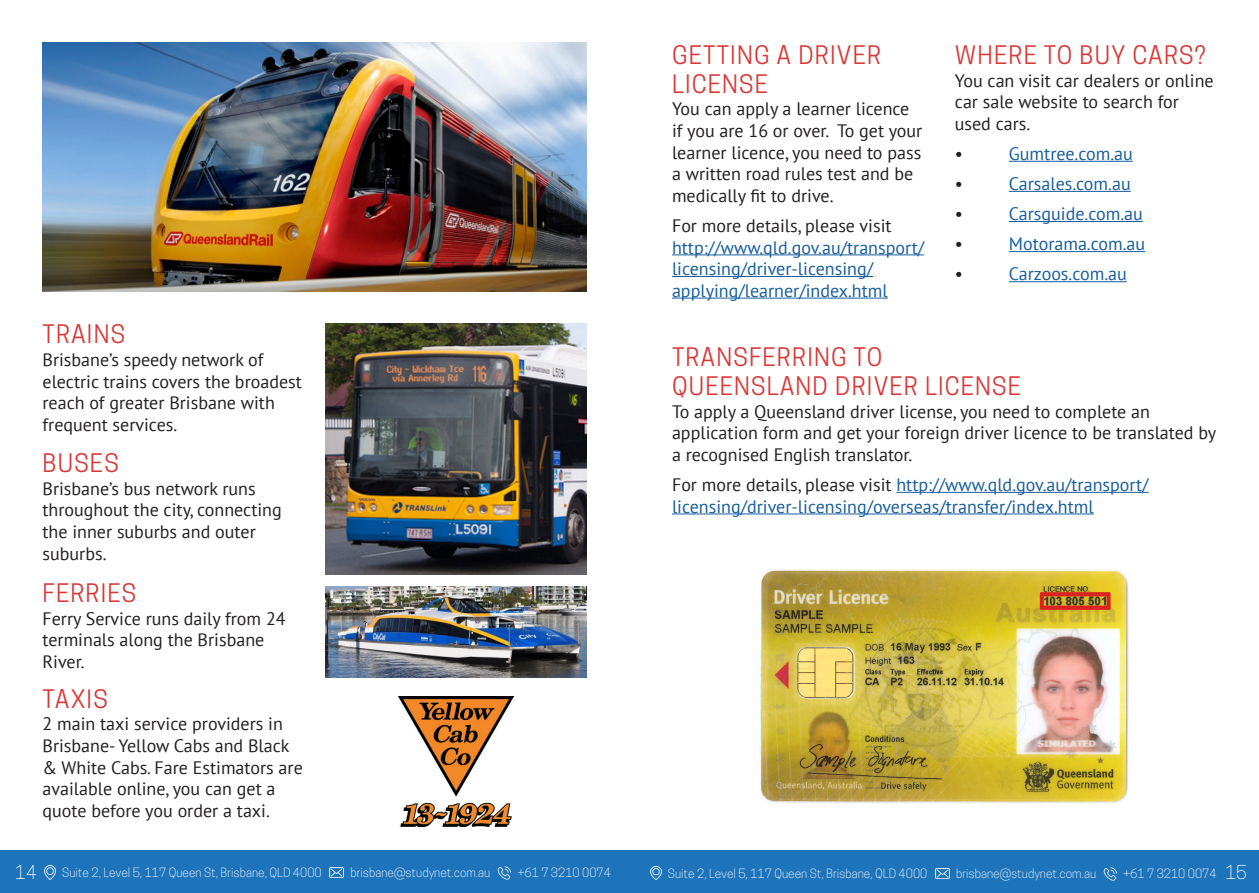
<style>
.page{position:relative;width:1259px;height:893px;background:#fff}
.page>*{position:absolute;margin:0;border:0;box-sizing:border-box;transform-origin:0 0}
.t1{font:24px/28.8px "Cooper Hewitt";letter-spacing:.05em;color:#d93736}
.body{font:18px/21.6px "PT Sans";color:#231f20}
.body-2{font:18px/21.6px "PT Sans";color:#175d9e}
.t2{font:300 18px "Cooper Hewitt";color:#fff}
.t3{font:300 12px "Cooper Hewitt";color:#fff}
.s1{color:#231f20}
.s2{font-size:18px}
</style>
<div class="page">
<img style="left:43px;top:43px;width:544px;height:248px">
<img style="left:325px;top:323px;width:262px;height:251px">
<img style="left:325px;top:586px;width:262px;height:92px">
<img style="left:399px;top:697px;width:114px;height:129px">
<hr style="left:672px;top:254px;width:252px;height:1px;background:#175d9e">
<hr style="left:672px;top:276px;width:201px;height:1px;background:#175d9e">
<hr style="left:672px;top:298px;width:216px;height:1px;background:#175d9e">
<hr style="left:1009px;top:161px;width:124px;height:1px;background:#175d9e">
<hr style="left:1009px;top:191px;width:121px;height:1px;background:#175d9e">
<hr style="left:1009px;top:221px;width:133px;height:1px;background:#175d9e">
<hr style="left:1009px;top:251px;width:136px;height:1px;background:#175d9e">
<hr style="left:1009px;top:281px;width:118px;height:1px;background:#175d9e">
<hr style="left:896px;top:492px;width:252px;height:1px;background:#175d9e">
<hr style="left:672px;top:513px;width:421px;height:1px;background:#175d9e">
<img style="left:759px;top:569px;width:369px;height:234px">
<div style="left:0;top:851px;width:1258px;height:42px;background:#1e74bb"></div>
<svg style="left:45px;top:866px;width:11px;height:13px"></svg>
<img style="left:330px;top:867px;width:14px;height:11px">
<img style="left:497px;top:866px;width:14px;height:14px">
<svg style="left:650px;top:867px;width:11px;height:13px"></svg>
<img style="left:935px;top:868px;width:14px;height:11px">
<img style="left:1103px;top:867px;width:14px;height:14px">
<p class="t1" style="left:43px;top:320px;width:84px">TRAINS</p>
<p class="body" style="left:43px;top:349px;width:261px">Brisbane’s speedy network of electric trains covers the broadest reach of greater Brisbane with frequent services.</p>
<p class="t1" style="left:43px;top:449px;width:78px">BUSES</p>
<p class="body" style="left:43px;top:477px;width:241px">Brisbane’s bus network runs throughout the city, connecting the inner suburbs and outer suburbs.</p>
<p class="t1" style="left:43px;top:578px;width:95px">FERRIES</p>
<p class="body" style="left:43px;top:607px;width:245px">Ferry Service runs daily from 24 terminals along the Brisbane<br>River.</p>
<p class="t1" style="left:43px;top:684px;width:67px">TAXIS</p>
<p class="body" style="left:43px;top:713px;width:262px">2 main taxi service providers in<br>Brisbane- Yellow Cabs and Black &amp; White Cabs. Fare Estimators are available online, you can get a quote before you order a taxi.</p>
<p class="t1" style="left:672px;top:41px;width:211px">GETTING A DRIVER<br>LICENSE</p>
<p class="body" style="left:672px;top:98px;width:252px">You can apply a learner licence if you are 16 or over. To get your learner licence, you need to pass a written road rules test and be medically fit to drive.</p>
<p class="body-2" style="left:672px;top:214px;width:254px"><span class="s1">For more details, please visit </span>http://www.qld.gov.au/transport/ licensing/driver-licensing/ applying/learner/index.html</p>
<p class="t1" style="left:955px;top:41px;width:252px">WHERE TO BUY CARS?</p>
<p class="body" style="left:955px;top:69px;width:260px">You can visit car dealers or online car sale website to search for used cars.</p>
<p class="body" style="left:955px;top:142px;width:10px">•</p>
<p class="body-2" style="left:1009px;top:142px;width:125px">Gumtree.com.au</p>
<p class="body" style="left:955px;top:172px;width:10px">•</p>
<p class="body-2" style="left:1009px;top:172px;width:123px">Carsales.com.au</p>
<p class="body" style="left:955px;top:203px;width:10px">•</p>
<p class="body-2" style="left:1009px;top:203px;width:135px">Carsguide.com.au</p>
<p class="body" style="left:955px;top:233px;width:10px">•</p>
<p class="body-2" style="left:1009px;top:233px;width:138px">Motorama.com.au</p>
<p class="body" style="left:955px;top:263px;width:10px">•</p>
<p class="body-2" style="left:1009px;top:263px;width:119px">Carzoos.com.au</p>
<p class="t1" style="left:672px;top:343px;width:212px">TRANSFERRING TO</p>
<p class="t1" style="left:672px;top:372px;width:350px">QUEENSLAND DRIVER LICENSE</p>
<p class="body" style="left:672px;top:400px;width:546px">To apply a Queensland driver license, you need to complete an application form and get your foreign driver licence to be translated by a recognised English translator.</p>
<p class="body-2" style="left:672px;top:473px;width:478px"><span class="s1">For more details, please visit</span> http://www.qld.gov.au/transport/ licensing/driver-licensing/overseas/transfer/index.html</p>
<p class="t2" style="left:15px;top:862px;width:23px">14</p>
<p class="t3" style="left:62px;top:865px;width:261px">Suite 2, Level 5, 117 Queen St, Brisbane, QLD 4000</p>
<p class="t3" style="left:350px;top:865px;width:141px">brisbane@studynet.com.au</p>
<p class="t3" style="left:517px;top:865px;width:95px">+61 7 3210 0074</p>
<p class="t3" style="left:668px;top:866px;width:261px">Suite 2, Level 5, 117 Queen St, Brisbane, QLD 4000</p>
<p class="t3" style="left:956px;top:866px;width:141px">brisbane@studynet.com.au</p>
<p class="t3" style="left:1123px;top:866px;width:125px">+61 7 3210 0074 <span class="s2">15</span></p>
</div>
